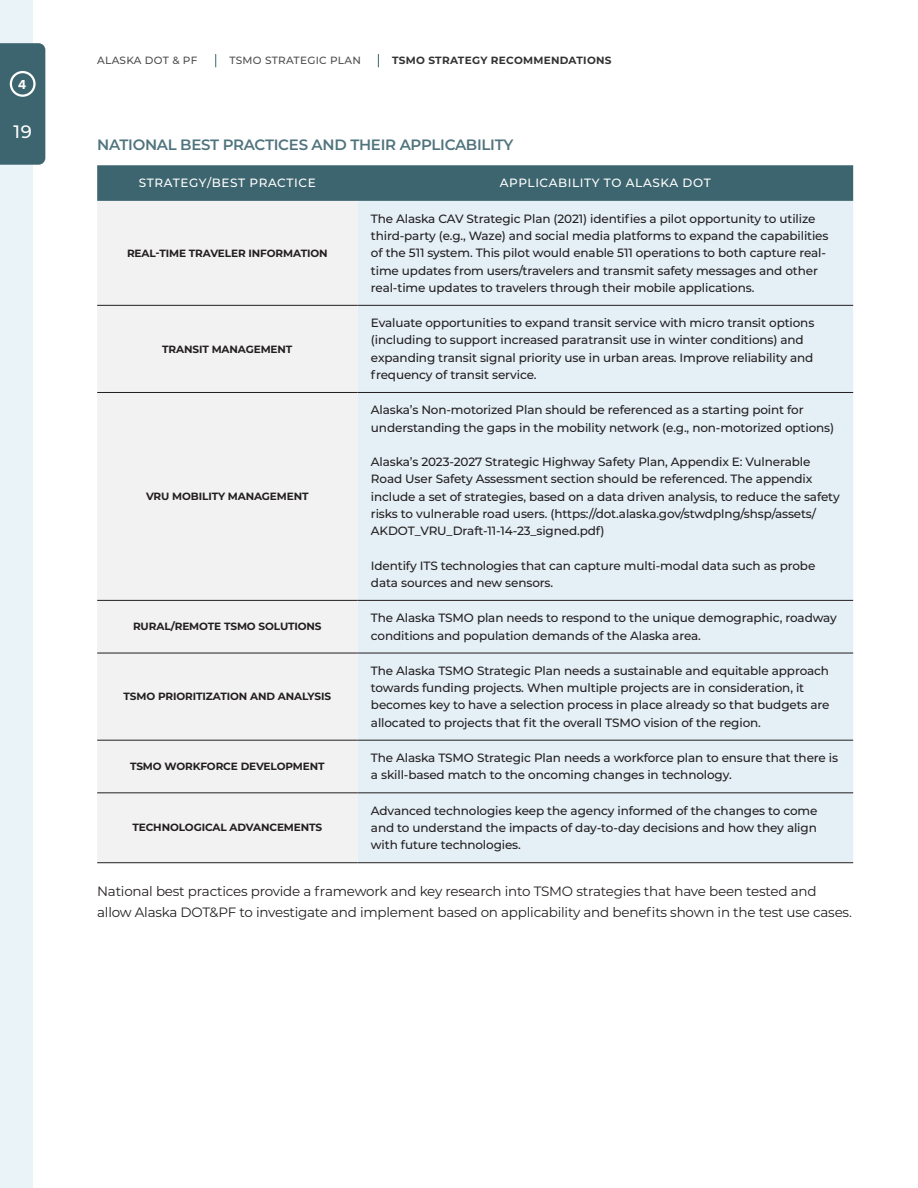
<style>
.page{position:relative;width:918px;height:1188px;background:#fff}
.page>*{position:absolute;margin:0;border:0;box-sizing:border-box;transform-origin:0 0}
.t1{font:500 18px "Montserrat";color:#fff}
.Heading_4_-_H4{font:600 15px "Montserrat";letter-spacing:-.02em;color:#50747d}
.Body_-_P{font:13.5px/21px "Montserrat";letter-spacing:-.015em;color:#231f20}
.t2{font:700 13.5px "Proxima Nova";color:#fff}
.Table__Body_-_P{font:500 12px/17.2px "Montserrat";letter-spacing:-.01em;color:#231f20}
.Table__Column_Left_Heading_-_P{font:500 12px "Montserrat";letter-spacing:.05em;color:#fff}
.Table__Row_Heading_-_P{font:700 10.5px "Montserrat";letter-spacing:-.01em;color:#231f20}
.t3{font:500 10.5px "Montserrat";letter-spacing:.025em;color:#4d4d4d}
.t4{font:700 10.5px "Montserrat";letter-spacing:.025em;color:#333}
</style>
<div class="page">
<div style="left:0;top:0;width:32px;height:1188px;background:#eaf3f8"></div>
<div style="left:0;top:43px;width:45px;height:122px;background:#3d656f"></div>
<div style="left:10px;top:71px;width:26px;height:26px;border:2px solid #fff;border-radius:50%"></div>
<svg style="left:215px;top:54px;width:1px;height:13px"></svg>
<svg style="left:378px;top:54px;width:1px;height:13px"></svg>
<div style="left:97px;top:165px;width:756px;height:36px;background:#3d656f"></div>
<div style="left:97px;top:201px;width:260px;height:661px;background:#f2f2f2"></div>
<div style="left:357px;top:201px;width:496px;height:661px;background:#e4eff6"></div>
<hr style="left:97px;top:305px;width:260px;height:1px;background:#231f20">
<hr style="left:357px;top:305px;width:496px;height:1px;background:#231f20">
<hr style="left:97px;top:392px;width:260px;height:1px;background:#231f20">
<hr style="left:357px;top:392px;width:496px;height:1px;background:#231f20">
<hr style="left:97px;top:600px;width:260px;height:1px;background:#231f20">
<hr style="left:357px;top:600px;width:496px;height:1px;background:#231f20">
<hr style="left:97px;top:653px;width:260px;height:1px;background:#231f20">
<hr style="left:357px;top:653px;width:496px;height:1px;background:#231f20">
<hr style="left:97px;top:740px;width:260px;height:1px;background:#231f20">
<hr style="left:357px;top:740px;width:496px;height:1px;background:#231f20">
<hr style="left:97px;top:793px;width:260px;height:1px;background:#231f20">
<hr style="left:357px;top:793px;width:496px;height:1px;background:#231f20">
<hr style="left:97px;top:862px;width:260px;height:1px;background:#231f20">
<hr style="left:357px;top:862px;width:496px;height:1px;background:#231f20">
<p class="t2" style="left:18px;top:74px;width:10px">4</p>
<h1 class="t1" style="left:14px;top:119px;width:20px">19</h1>
<p class="t3" style="left:97px;top:53px;width:102px">ALASKA DOT &amp; PF</p>
<p class="t3" style="left:230px;top:53px;width:133px">TSMO STRATEGIC PLAN</p>
<p class="t4" style="left:392px;top:53px;width:49px">TSMO STRATE</p>
<p class="t4" style="left:472px;top:53px;width:37px">GY RECOMME</p>
<p class="t4" style="left:551px;top:53px;width:17px">NDATIO</p>
<p class="t4" style="left:596px;top:53px;width:16px">NS</p>
<p class="Heading_4_-_H4" style="left:97px;top:134px;width:418px">NATIONAL BEST PRACTICES AND THEIR APPLICABILITY</p>
<p class="Table__Column_Left_Heading_-_P" style="left:139px;top:175px;width:178px">STRATEGY/BEST PRACTICE</p>
<p class="Table__Column_Left_Heading_-_P" style="left:500px;top:175px;width:212px">APPLICABILITY TO ALASKA DOT</p>
<p class="Table__Row_Heading_-_P" style="left:127px;top:246px;width:200px">REAL-TIME TRAVELER IN FORMATION</p>
<p class="Table__Row_Heading_-_P" style="left:162px;top:341px;width:132px">TRANSIT MANAGEMENT</p>
<p class="Table__Row_Heading_-_P" style="left:146px;top:489px;width:164px">VRU MOBILITY MANAGEMENT</p>
<p class="Table__Body_-_P" style="left:371px;top:209px;width:459px">The Alaska CAV Strategic Plan (2021) identifies a pilot opportunity to utilize third-party (e.g., Waze) and social media platforms to expand the capabilities of the 511 system. This pilot would enable 511 operations to both capture real&shy;time updates from users/travelers and transmit safety messages and other real-time updates to travelers through their mobile applications.</p>
<p class="Table__Body_-_P" style="left:371px;top:314px;width:445px">Evaluate opportunities to expand transit service with micro transit options (including to support increased paratransit use in winter conditions) and expanding transit signal priority use in urban areas. Improve reliability and frequency of transit service.</p>
<p class="Table__Body_-_P" style="left:371px;top:401px;width:465px">Alaska’s Non-motorized Plan should be referenced as a starting point for understanding the gaps in the mobility network (e.g., non-motorized options)</p>
<p class="Table__Body_-_P" style="left:371px;top:453px;width:470px">Alaska’s 2023-2027 Strategic Highway Safety Plan, Appendix E: Vulnerable Road User Safety Assessment section should be referenced. The appendix include a set of strategies, based on a data driven analysis, to reduce the safety risks to vulnerable road users. (https://dot.alaska.gov/stwdplng/shsp/assets/ AKDOT_VRU_Draft-11-14-23_signed.pdf)</p>
<p class="Table__Body_-_P" style="left:371px;top:556px;width:446px">Identify ITS technologies that can capture multi-modal data such as probe data sources and new sensors.</p>
<p class="Table__Row_Heading_-_P" style="left:133px;top:619px;width:190px">RURAL/REMOTE TSMO SOLUTIONS</p>
<p class="Table__Body_-_P" style="left:371px;top:609px;width:467px">The Alaska TSMO plan needs to respond to the unique demographic, roadway conditions and population demands of the Alaska area.</p>
<p class="Table__Row_Heading_-_P" style="left:124px;top:689px;width:209px">TSMO PRIORITIZATION AN D ANALYSIS</p>
<p class="Table__Body_-_P" style="left:371px;top:662px;width:460px">The Alaska TSMO Strategic Plan needs a sustainable and equitable approach towards funding projects. When multiple projects are in consideration, it becomes key to have a selection process in place already so that budgets are allocated to projects that fit the overall TSMO vision of the region.</p>
<p class="Table__Row_Heading_-_P" style="left:130px;top:759px;width:196px">TSMO WORKFORCE DEVELOPMENT</p>
<p class="Table__Body_-_P" style="left:371px;top:749px;width:469px">The Alaska TSMO Strategic Plan needs a workforce plan to ensure that there is a skill-based match to the oncoming changes in technology.</p>
<p class="Table__Body_-_P" style="left:371px;top:801px;width:448px;text-align:justify">Advanced technologies keep the agency informed of the changes to come and to understand the impacts of day-to-day decisions and how they align with future technologies.</p>
<p class="Body_-_P" style="left:97px;top:880px;width:756px">National best practices provide a framework and key research into TSMO strategies that have been tested and allow Alaska DOT&amp;PF to investigate and implement based on applicability and benefits shown in the test use cases.</p>
<p class="Table__Row_Heading_-_P" style="left:132px;top:820px;width:191px">TECHN OLOGICAL ADVAN CEMENTS</p>
</div>
